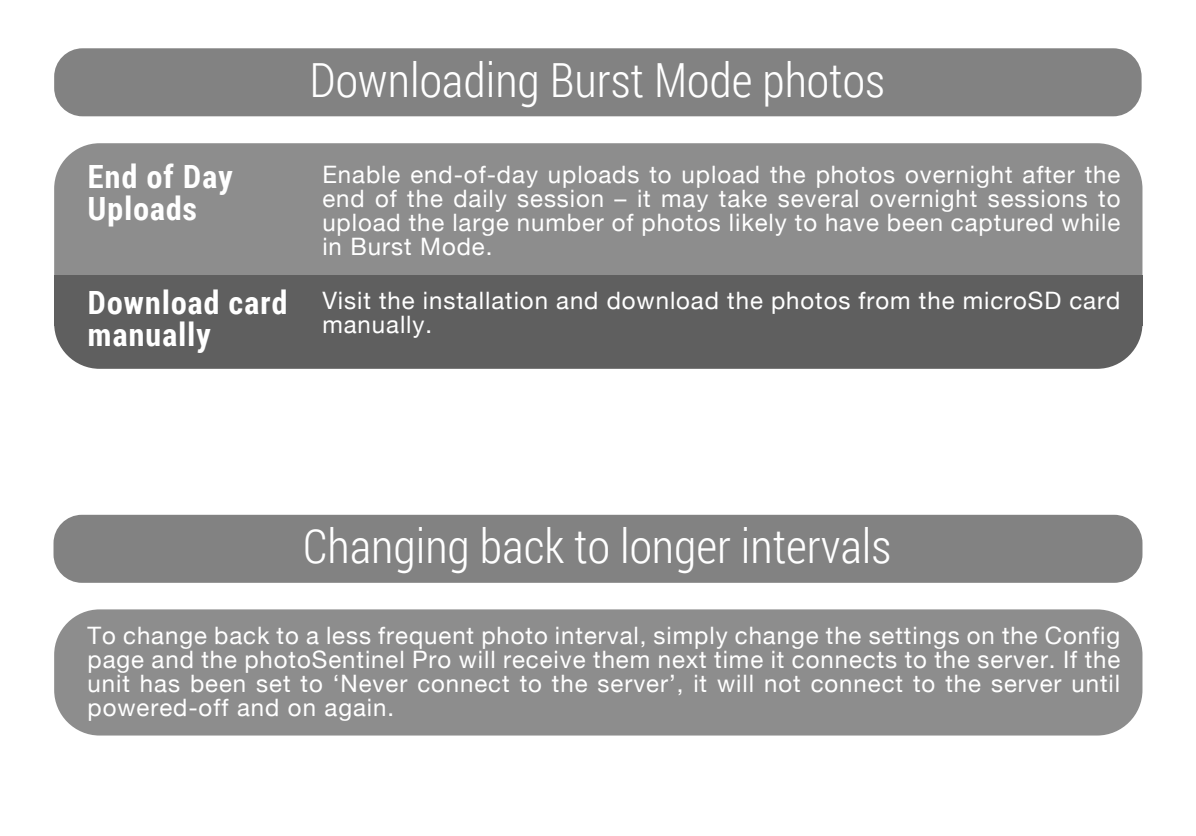
<style>
.page{position:relative;width:1196px;height:836px;background:#fff}
.page>*{position:absolute;margin:0;border:0;box-sizing:border-box;transform-origin:0 0}
.t1{font:300 47px "Roboto Condensed";color:#fff}
.t2{font:700 32px/32px "Roboto Condensed";letter-spacing:.04em;color:#fff}
.t3{font:24px/24px "Helvetica Neue";letter-spacing:.04em;color:#fff;text-align:justify}
</style>
<div class="page">
<div style="left:54px;top:143px;width:1088px;height:176px;background:#8d8d8d;border-radius:45px"></div>
<div style="left:54px;top:275px;width:1088px;height:50px;background:#5f5f5f"></div>
<div style="left:54px;top:276px;width:1088px;height:92px;background:#5f5f5f;border-radius:45px"></div>
<div style="left:54px;top:48px;width:1087px;height:68px;background:#828282;border-radius:28px"></div>
<div style="left:54px;top:609px;width:1088px;height:126px;background:#8d8d8d;border-radius:45px"></div>
<div style="left:53px;top:514px;width:1089px;height:68px;background:#828282;border-radius:28px"></div>
<h2 class="t2" style="left:88px;top:159px;width:146px">End of Day<br>Uploads</h2>
<h2 class="t2" style="left:88px;top:285px;width:201px">Download card manually</h2>
<h1 class="t1" style="left:309px;top:47px;width:576px">Downloading Burst Mode photos</h1>
<p class="t3" style="left:322px;top:164px;width:799px">Enable end-of-day uploads to upload the photos overnight after the end of the daily session – it may take several overnight sessions to upload the large number of photos likely to have been captured while in Burst Mode.</p>
<p class="t3" style="left:322px;top:290px;width:799px">Visit the installation and download the photos from the microSD card manually.</p>
<h1 class="t1" style="left:303px;top:514px;width:589px">Changing back to longer intervals</h1>
<p class="t3" style="left:87px;top:624px;width:1034px">To change back to a less frequent photo interval, simply change the settings on the Config page and the photoSentinel Pro will receive them next time it connects to the server. If the unit has been set to ‘Never connect to the server’, it will not connect to the server until powered-off and on again.</p>
</div>
